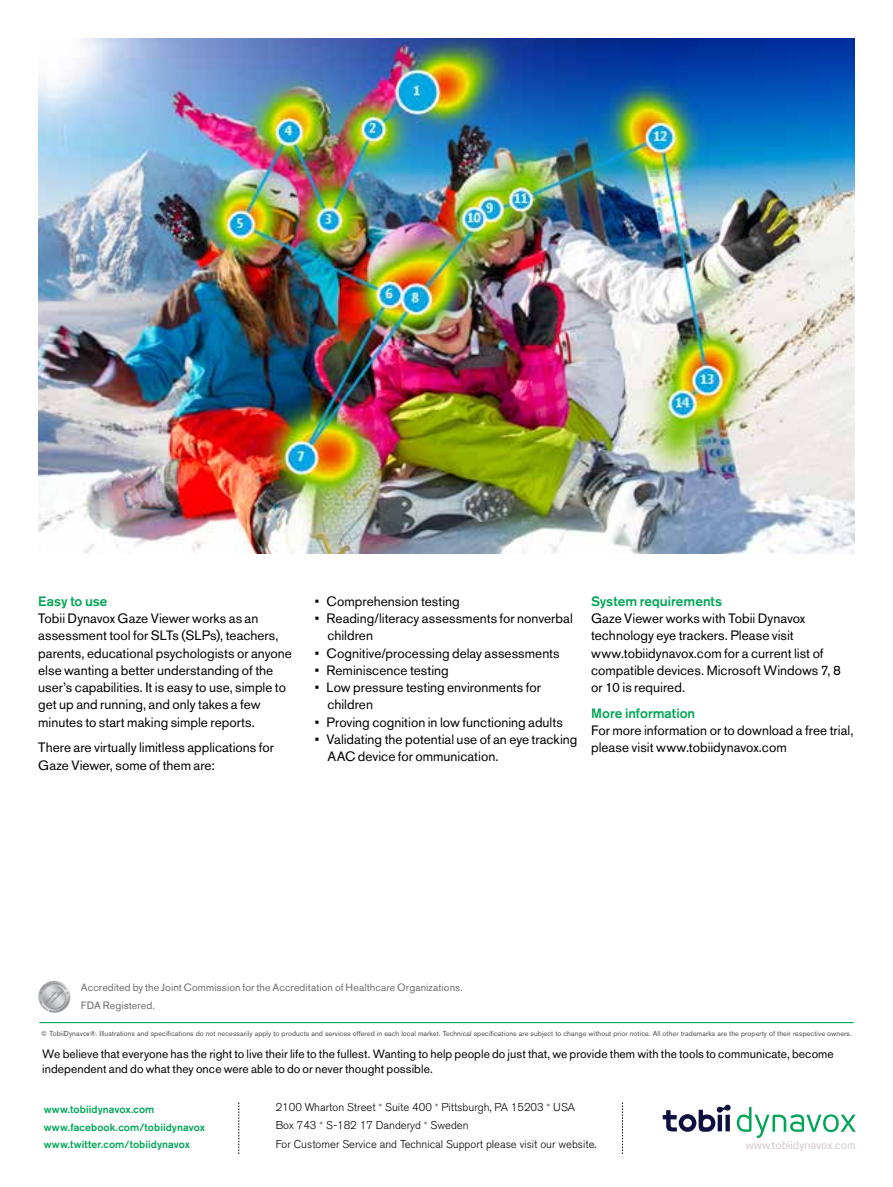
<style>
.page{position:relative;width:893px;height:1187px;background:#fff}
.page>*{position:absolute;margin:0;border:0;box-sizing:border-box;transform-origin:0 0}
.t1{font:13.5px/17.2px "Akzidenz Grotesk BE";color:#000}
.t2{font:500 13.5px "Akzidenz Grotesk BE";color:#00a656}
.t3{font:12px/15px "Akzidenz Grotesk BE";letter-spacing:.005em;color:#000}
.t4{font:300 11.25px/18px "Akzidenz Grotesk BE";color:#000}
.t5{font:10.8px "Tele Voice";color:#d1c5c5}
.t6{font:10.5px/18px "Akzidenz Grotesk BE";letter-spacing:.01em;color:#6d6e71}
.t7{font:500 10.5px/17.5px "Akzidenz Grotesk BE";letter-spacing:.01em;color:#00a656}
.t8{font:7.2px "Akzidenz Grotesk BE";letter-spacing:.01em;color:#4d4d4f}
.s1{color:#939598}
</style>
<div class="page">
<img style="left:38px;top:38px;width:817px;height:515px">
<hr style="left:39px;top:1021px;width:815px;height:2px;background:#00a656">
<img style="left:38px;top:980px;width:32px;height:32px">
<svg style="left:737px;top:1107px;width:119px;height:30px"></svg>
<svg style="left:663px;top:1104px;width:68px;height:27px"></svg>
<svg style="left:239px;top:1102px;width:1px;height:51px"></svg>
<svg style="left:622px;top:1102px;width:1px;height:51px"></svg>
<p class="t2" style="left:38px;top:592px;width:71px">Easy to use</p>
<p class="t1" style="left:38px;top:609px;width:255px">Tobii Dynavox Gaze Viewer works as an assessment tool for SLTs (SLPs), teachers, parents, educational psychologists or anyone else wanting a better understanding of the user’s capabilities. It is easy to use, simple to get up and running, and only takes a few minutes to start making simple reports.</p>
<p class="t1" style="left:38px;top:739px;width:237px">There are virtually limitless applications for<br>Gaze Viewer, some of them are:</p>
<p class="t1" style="left:315px;top:592px;width:147px">• Comprehension testing</p>
<p class="t1" style="left:327px;top:609px;width:247px;text-indent:-13px">• Reading/literacy assessments for nonverbal children</p>
<p class="t1" style="left:315px;top:644px;width:247px">• Cognitive/processing delay assessments</p>
<p class="t1" style="left:315px;top:661px;width:136px">• Reminiscence testing</p>
<p class="t1" style="left:327px;top:678px;width:215px;text-indent:-13px">• Low pressure testing environments for children</p>
<p class="t1" style="left:315px;top:713px;width:250px">• Proving cognition in low functioning adults</p>
<p class="t1" style="left:327px;top:730px;width:251px;text-indent:-13px">• Validating the potential use of an eye tracking<br>AAC device for ommunication.</p>
<p class="t2" style="left:591px;top:592px;width:133px">System requirements</p>
<p class="t1" style="left:591px;top:609px;width:251px">Gaze Viewer works with Tobii Dynavox technology eye trackers. Please visit www.tobiidynavox.com for a current list of compatible devices. Microsoft Windows 7, 8 or 10 is required.</p>
<p class="t2" style="left:591px;top:704px;width:106px">More information</p>
<p class="t1" style="left:591px;top:721px;width:264px">For more information or to download a free trial, please visit www.tobiidynavox.com</p>
<p class="t6" style="left:81px;top:977px;width:384px">Accredited by the Joint Commission for the Accreditation of Healthcare Organizations.<br>FDA Registered.</p>
<p class="t8" style="left:41px;top:1028px;width:812px">© TobiiDynavox®. Illustrations and specifications do not necessarily apply to products and services offered in each local market. Technical specifications are subject to change without prior notice. All other trademarks are the property of their respective owners.</p>
<p class="t3" style="left:42px;top:1046px;width:793px">We believe that everyone has the right to live their life to the fullest. Wanting to help people do just that, we provide them with the tools to communicate, become independent and do what they once were able to do or never thought possible.</p>
<p class="t7" style="left:44px;top:1100px;width:163px">www.tobiidynavox.com www.facebook.com/tobiidynavox www.twitter.com/tobiidynavox</p>
<p class="t4" style="left:276px;top:1097px;width:301px">2100 Wharton Street <span class="s1">•</span> Suite 400 <span class="s1">•</span> Pittsburgh, PA 15203 <span class="s1">•</span> USA<br>Box 743 <span class="s1">•</span> S-182 17 Danderyd <span class="s1">•</span> Sweden</p>
<p class="t4" style="left:276px;top:1135px;width:322px">For Customer Service and Technical Support please visit our website.</p>
<p class="t5" style="left:746px;top:1138px;width:111px">www.tobiidynavox.com</p>
</div>
